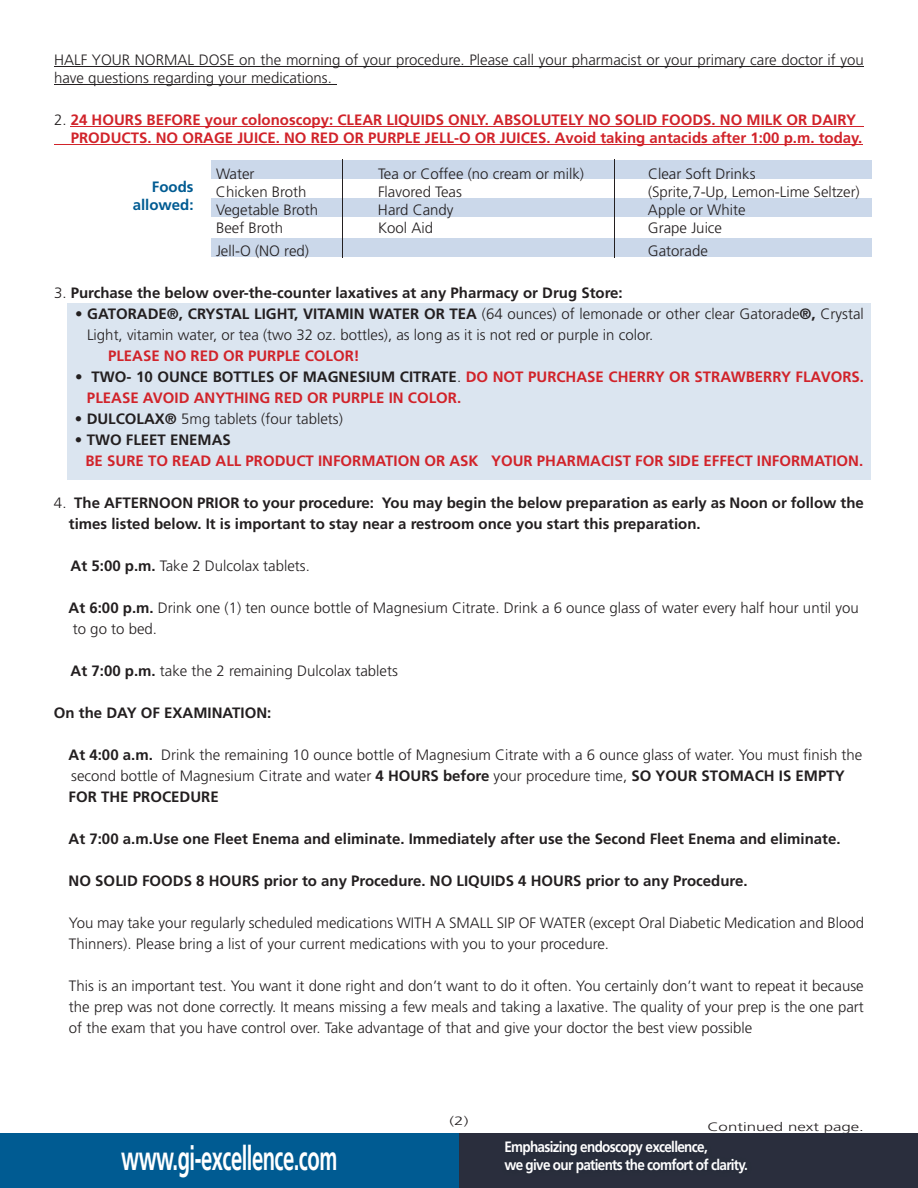
<style>
.page{position:relative;width:918px;height:1188px;background:#fff}
.page>*{position:absolute;margin:0;border:0;box-sizing:border-box;transform-origin:0 0}
.t1{font:700 33.75px "Frutiger LT Std";letter-spacing:-.025em;color:#fff;scale:.6 1}
.t2{font:300 15px/21px "Frutiger LT Std";color:#231f20}
.t3{font:700 15px/21px "Frutiger LT Std";color:#231f20}
.t4{font:700 15px/21px "Frutiger LT Std";color:#d1232a}
.t5{font:700 15px/18px "Frutiger LT Std";letter-spacing:-.05em;color:#fff;scale:.9 1}
.t6{font:700 15px/18px "Frutiger LT Std";color:#005b92;text-align:right}
.t7{font:300 12.15px "Frutiger LT Std";color:#231f20;scale:1.39 1}
.s1{font-weight:300;color:#231f20}
.s2{font-weight:300}
.s3{font-weight:700}
.s4{color:#231f20}
</style>
<div class="page">
<div style="left:68px;top:303px;width:803px;height:177px;background:#dbe5f0"></div>
<div style="left:211px;top:238px;width:660px;height:18px;background:#cbd8ea"></div>
<div style="left:211px;top:160px;width:660px;height:18px;background:#cbd8ea"></div>
<div style="left:211px;top:198px;width:660px;height:19px;background:#cbd8ea"></div>
<hr style="left:342px;top:160px;width:1px;height:98px;background:#231f20">
<hr style="left:614px;top:160px;width:1px;height:98px;background:#231f20">
<hr style="left:54px;top:66px;width:810px;height:1px;background:#231f20">
<hr style="left:54px;top:84px;width:282px;height:1px;background:#231f20">
<hr style="left:71px;top:126px;width:793px;height:1px;background:#d1232a">
<hr style="left:54px;top:144px;width:808px;height:1px;background:#d1232a">
<div style="left:0;top:1134px;width:459px;height:54px;background:#005b92"></div>
<div style="left:459px;top:1134px;width:459px;height:54px;background:#2a2e3d"></div>
<img style="left:498px;top:1133px;width:210px;height:1px">
<img style="left:708px;top:1133px;width:47px;height:1px">
<p class="t2" style="left:54px;top:51px;width:811px;line-height:18px">HALF YOUR NORMAL DOSE on the morning of your procedure. Please call your pharmacist or your primary care doctor if you have questions regarding your medications.</p>
<p class="t4" style="left:71px;top:111px;width:793px;line-height:18px;text-indent:-17px"><span class="s1">2.</span> 24 HOURS BEFORE your colonoscopy: CLEAR LIQUIDS ONLY. ABSOLUTELY NO SOLID FOODS. NO MILK OR DAIRY<br>PRODUCTS. NO ORAGE JUICE. NO RED OR PURPLE JELL-O OR JUICES. Avoid taking antacids after 1:00 p.m. today.</p>
<p class="t2" style="left:216px;top:164px;width:40px">Water</p>
<p class="t2" style="left:378px;top:164px;width:208px">Tea or Coffee (no cream or milk)</p>
<p class="t2" style="left:648px;top:164px;width:109px">Clear Soft Drinks</p>
<p class="t2" style="left:216px;top:182px;width:92px">Chicken Broth</p>
<p class="t2" style="left:378px;top:182px;width:85px">Flavored Teas</p>
<p class="t2" style="left:648px;top:182px;width:213px">(Sprite,7-Up, Lemon-Lime Seltzer)</p>
<p class="t2" style="left:216px;top:200px;width:104px">Vegetable Broth</p>
<p class="t2" style="left:378px;top:200px;width:77px">Hard Candy</p>
<p class="t2" style="left:648px;top:200px;width:99px">Apple or White</p>
<p class="t2" style="left:216px;top:218px;width:69px">Beef Broth</p>
<p class="t2" style="left:378px;top:218px;width:57px">Kool Aid</p>
<p class="t2" style="left:648px;top:218px;width:76px">Grape Juice</p>
<p class="t2" style="left:216px;top:240px;width:95px">Jell-O (NO red)</p>
<p class="t2" style="left:648px;top:240px;width:61px">Gatorade</p>
<p class="t3" style="left:54px;top:282px;width:570px"><span class="s2">3.</span> Purchase the below over-the-counter laxatives at any Pharmacy or Drug Store:</p>
<p class="t2" style="left:75px;top:303px;width:790px">• <span class="s3">GATORADE®, CRYSTAL LIGHT, VITAMIN WATER OR TEA</span> (64 ounces) of lemonade or other clear Gatorade<span class="s3">®,</span> Crystal</p>
<p class="t2" style="left:87px;top:324px;width:568px">Light, vitamin water, or tea (two 32 oz. bottles), as long as it is not red or purple in color.</p>
<p class="t4" style="left:108px;top:345px;width:253px">PLEASE NO RED OR PURPLE COLOR!</p>
<p class="t4" style="left:87px;top:366px;width:779px;text-indent:-12px"><span class="s1">•</span> <span class="s4">TWO- 10 OUNCE BOTTLES OF MAGNESIUM CITRATE</span><span class="s1">.</span> DO NOT PURCHASE CHERRY OR STRAWBERRY FLAVORS.<br>PLEASE AVOID ANYTHING RED OR PURPLE IN COLOR.</p>
<p class="t2" style="left:75px;top:408px;width:269px">• <span class="s3">DULCOLAX®</span> 5mg tablets (four tablets)</p>
<p class="t4" style="left:85px;top:429px;width:779px;text-indent:-10px"><span class="s1">•</span> <span class="s4">TWO FLEET ENEMAS<br></span>BE SURE TO READ ALL PRODUCT INFORMATION OR ASK YOUR PHARMACIST FOR SIDE EFFECT INFORMATION.</p>
<p class="t3" style="left:69px;top:492px;width:796px;text-indent:-15px"><span class="s2">4.</span> The AFTERNOON PRIOR to your procedure: You may begin the below preparation as early as Noon or follow the times listed below. It is important to stay near a restroom once you start this preparation.</p>
<p class="t2" style="left:71px;top:555px;width:241px"><span class="s3">At 5:00 p.m.</span> Take 2 Dulcolax tablets.</p>
<p class="t2" style="left:69px;top:597px;width:792px"><span class="s3">At 6:00 p.m.</span> Drink one (1) ten ounce bottle of Magnesium Citrate. Drink a 6 ounce glass of water every half hour until you to go to bed.</p>
<p class="t2" style="left:71px;top:660px;width:329px"><span class="s3">At 7:00 p.m.</span> take the 2 remaining Dulcolax tablets</p>
<p class="t3" style="left:54px;top:702px;width:219px">On the DAY OF EXAMINATION:</p>
<p class="t2" style="left:69px;top:744px;width:795px"><span class="s3">At 4:00 a.m.</span> Drink the remaining 10 ounce bottle of Magnesium Citrate with a 6 ounce glass of water. You must finish the second bottle of Magnesium Citrate and water <span class="s3">4 HOURS before</span> your procedure time, <span class="s3">SO YOUR STOMACH IS EMPTY<br>FOR THE PROCEDURE</span></p>
<p class="t3" style="left:69px;top:828px;width:773px">At 7:00 a.m.Use one Fleet Enema and eliminate. Immediately after use the Second Fleet Enema and eliminate.</p>
<p class="t3" style="left:69px;top:870px;width:681px">NO SOLID FOODS 8 HOURS prior to any Procedure. NO LIQUIDS 4 HOURS prior to any Procedure.</p>
<p class="t2" style="left:69px;top:912px;width:797px">You may take your regularly scheduled medications WITH A SMALL SIP OF WATER (except Oral Diabetic Medication and Blood<br>Thinners). Please bring a list of your current medications with you to your procedure.</p>
<p class="t2" style="left:69px;top:975px;width:796px;text-align:justify">This is an important test. You want it done right and don’t want to do it often. You certainly don’t want to repeat it because the prep was not done correctly. It means missing a few meals and taking a laxative. The quality of your prep is the one part of the exam that you have control over. Take advantage of that and give your doctor the best view possible</p>
<p class="t6" style="left:133px;top:178px;width:62px">Foods allowed:</p>
<p class="t7" style="left:450px;top:1114px;width:15px">(2)</p>
<p class="t7" style="left:707px;top:1120px;width:114px">Continued next page.</p>
<p class="t1" style="left:121px;top:1138px;width:362px">www.gi-excellence.com</p>
<p class="t5" style="left:504px;top:1138px;width:272px">Emphasizing endoscopy excellence,<br>we give our patients the comfort of clarity.</p>
</div>
